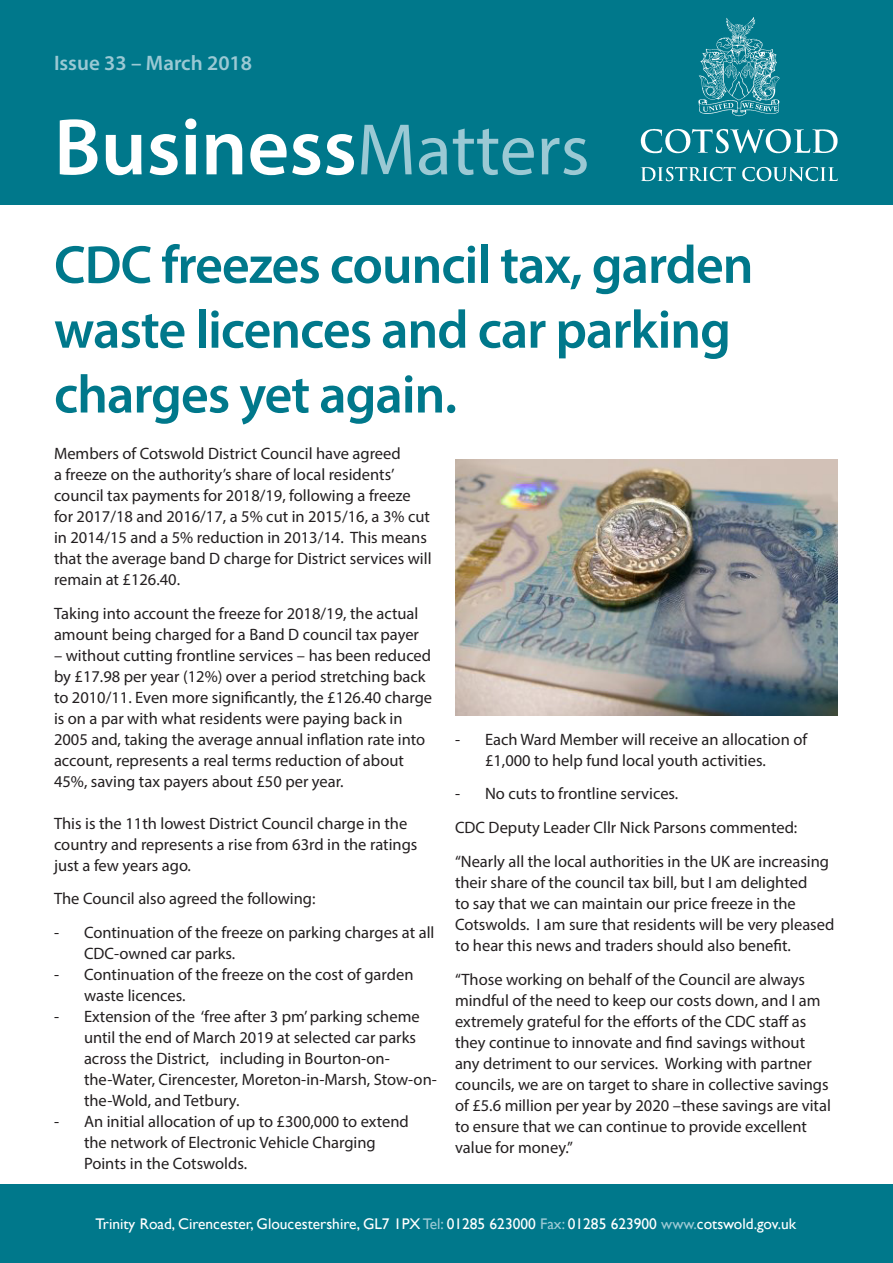
<style>
.page{position:relative;width:893px;height:1263px;background:#fff}
.page>*{position:absolute;margin:0;border:0;box-sizing:border-box;transform-origin:0 0}
.t1{font:600 81px "Myriad Pro";color:#fff}
.t2{font:600 54px/64.8px "Myriad Pro";letter-spacing:-.02em;color:#00788b}
.t3{font:600 21px "Myriad Pro";color:#9bc9d4}
.t4{font:16.5px/21px "Myriad Pro";color:#231f20}
.t5{font:15.45px "Gill Sans";color:#fff}
.s1{font-weight:400;font-size:73.5px;color:#9bc9d4}
.s2{color:#9bc9d4}
</style>
<div class="page">
<div style="left:0;top:0;width:893px;height:204px;background:#00788b"></div>
<img style="left:640px;top:18px;width:198px;height:164px">
<div style="left:0;top:1184px;width:893px;height:79px;background:#00788b"></div>
<img style="left:455px;top:459px;width:383px;height:257px">
<p class="t3" style="left:54px;top:49px;width:200px">Issue 33 – March 2018</p>
<p class="t1" style="left:54px;top:96px;width:537px">Business<span class="s1">Matters</span></p>
<p class="t2" style="left:54px;top:231px;width:701px">CDC freezes council tax, garden waste licences and car parking charges yet again.</p>
<p class="t4" style="left:54px;top:443px;width:379px">Members of Cotswold District Council have agreed<br>a freeze on the authority’s share of local residents’ council tax payments for 2018/19, following a freeze for 2017/18 and 2016/17, a 5% cut in 2015/16, a 3% cut in 2014/15 and a 5% reduction in 2013/14. This means that the average band D charge for District services will remain at £126.40.</p>
<p class="t4" style="left:54px;top:602px;width:366px">Taking into account the freeze for 2018/19, the actual amount being charged for a Band D council tax payer</p>
<p class="t4" style="left:54px;top:644px;width:380px">– without cutting frontline services – has been reduced by £17.98 per year (12%) over a period stretching back to 2010/11. Even more significantly, the £126.40 charge is on a par with what residents were paying back in 2005 and, taking the average annual inflation rate into account, represents a real terms reduction of about 45%, saving tax payers about £50 per year.</p>
<p class="t4" style="left:54px;top:812px;width:365px">This is the 11th lowest District Council charge in the country and represents a rise from 63rd in the ratings just a few years ago.</p>
<p class="t4" style="left:54px;top:888px;width:263px">The Council also agreed the following:</p>
<p class="t4" style="left:84px;top:922px;width:352px;text-indent:-30px">- Continuation of the freeze on parking charges at all<br>CDC-owned car parks.</p>
<p class="t4" style="left:84px;top:964px;width:331px;text-indent:-30px">- Continuation of the freeze on the cost of garden waste licences.</p>
<p class="t4" style="left:84px;top:1006px;width:354px;text-indent:-30px">- Extension of the ‘free after 3 pm’ parking scheme until the end of March 2019 at selected car parks across the District, including in Bourton-on&shy;the-Water, Cirencester, Moreton-in-Marsh, Stow-on&shy;the-Wold, and Tetbury.</p>
<p class="t4" style="left:84px;top:1111px;width:326px;text-indent:-30px">- An initial allocation of up to £300,000 to extend the network of Electronic Vehicle Charging<br>Points in the Cotswolds.</p>
<p class="t4" style="left:485px;top:728px;width:324px;text-indent:-30px">- Each Ward Member will receive an allocation of £1,000 to help fund local youth activities.</p>
<p class="t4" style="left:455px;top:783px;width:225px">- No cuts to frontline services.</p>
<p class="t4" style="left:455px;top:817px;width:344px">CDC Deputy Leader Cllr Nick Parsons commented:</p>
<p class="t4" style="left:455px;top:851px;width:381px">“Nearly all the local authorities in the UK are increasing their share of the council tax bill, but I am delighted<br>to say that we can maintain our price freeze in the Cotswolds. I am sure that residents will be very pleased to hear this news and traders should also benefit.</p>
<p class="t4" style="left:455px;top:968px;width:377px">“Those working on behalf of the Council are always mindful of the need to keep our costs down, and I am extremely grateful for the efforts of the CDC staff as they continue to innovate and find savings without any detriment to our services. Working with partner councils, we are on target to share in collective savings of £5.6 million per year by 2020 –these savings are vital to ensure that we can continue to provide excellent value for money.”</p>
<p class="t5" style="left:96px;top:1215px;width:702px">Trinity Road, Cirencester, Gloucestershire, GL7 1PX <span class="s2">Tel:</span> 01285 623000 <span class="s2">Fax:</span> 01285 623900 <span class="s2">www.</span>cotswold.gov.uk</p>
</div>
